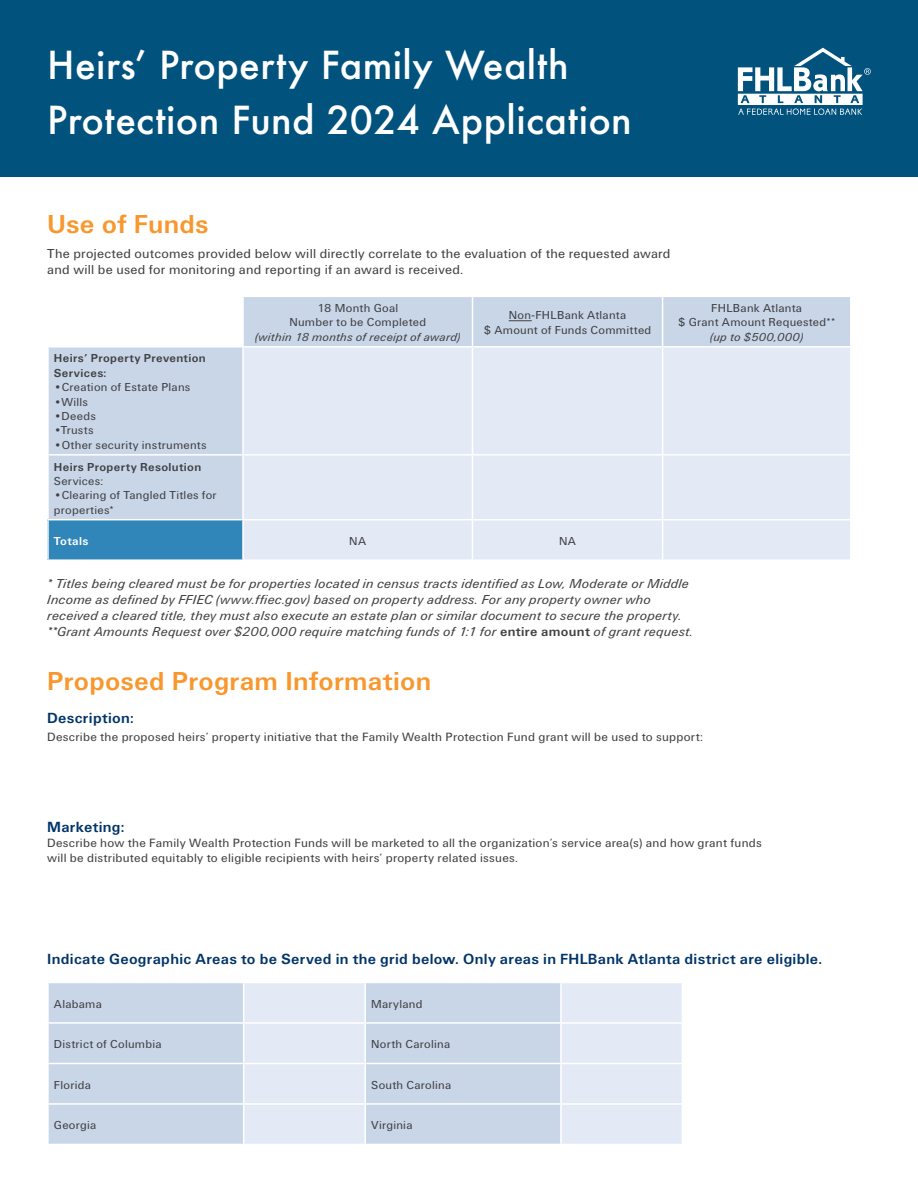
<style>
.page{position:relative;width:918px;height:1188px;background:#fff}
.page>*{position:absolute;margin:0;border:0;box-sizing:border-box;transform-origin:0 0}
.t1{font:500 37.5px/55.8px "Futura";letter-spacing:.01em;color:#fff}
.t2{font:700 27px "Unitus TEE";letter-spacing:.01em;color:#f8972d}
.t3{font:700 15.3px "Unitus TEE";letter-spacing:.02em;color:#003468}
.t4{font:italic 13.5px/16.2px "Unitus TEE";letter-spacing:.02em;color:#414042}
.t5{font:13.5px/16.2px "Unitus TEE";letter-spacing:.02em;color:#414042}
.t6{font:12.45px/15px "Unitus TEE";letter-spacing:.02em;color:#414042}
.t7{font:12px/14.4px "Unitus TEE";letter-spacing:.025em;color:#414042;text-align:center}
.t8{font:700 12px/14.4px "Unitus TEE";letter-spacing:.03em;color:#414042}
.t9{font:italic 12px "Unitus TEE";letter-spacing:.025em;color:#414042}
.t10{font:700 12px "Unitus TEE";letter-spacing:.03em;color:#fff}
.s1{font-weight:700;font-style:normal}
</style>
<div class="page">
<div style="left:0;top:0;width:918px;height:177px;background:#01527c"></div>
<svg style="left:738px;top:48px;width:133px;height:67px"></svg>
<svg style="left:49px;top:297px;width:801px;height:222px;fill:#c8d6e8"></svg>
<div style="left:244px;top:348px;width:606px;height:211px;background:#e3eaf6"></div>
<div style="left:48px;top:520px;width:195px;height:40px;background:#3085b9"></div>
<hr style="left:242px;top:297px;width:2px;height:49px;background:#fff">
<hr style="left:472px;top:297px;width:1px;height:49px;background:#fff">
<hr style="left:662px;top:297px;width:1px;height:49px;background:#fff">
<hr style="left:243px;top:346px;width:229px;height:2px;background:#fff">
<hr style="left:472px;top:346px;width:191px;height:2px;background:#fff">
<hr style="left:472px;top:348px;width:1px;height:106px;background:#fff">
<hr style="left:663px;top:346px;width:189px;height:2px;background:#fff">
<hr style="left:662px;top:348px;width:1px;height:106px;background:#fff">
<hr style="left:243px;top:454px;width:229px;height:2px;background:#fff">
<hr style="left:472px;top:454px;width:191px;height:2px;background:#fff">
<hr style="left:472px;top:456px;width:1px;height:63px;background:#fff">
<hr style="left:663px;top:454px;width:189px;height:2px;background:#fff">
<hr style="left:662px;top:456px;width:1px;height:63px;background:#fff">
<hr style="left:243px;top:519px;width:229px;height:1px;background:#fff">
<hr style="left:472px;top:519px;width:191px;height:1px;background:#fff">
<hr style="left:472px;top:520px;width:1px;height:39px;background:#fff">
<hr style="left:663px;top:519px;width:189px;height:1px;background:#fff">
<hr style="left:662px;top:520px;width:1px;height:39px;background:#fff">
<hr style="left:47px;top:520px;width:2px;height:39px;background:#fff">
<hr style="left:47px;top:346px;width:196px;height:2px;background:#fff">
<hr style="left:242px;top:348px;width:2px;height:106px;background:#fff">
<hr style="left:242px;top:456px;width:2px;height:63px;background:#fff">
<hr style="left:242px;top:520px;width:2px;height:39px;background:#fff">
<hr style="left:47px;top:454px;width:196px;height:2px;background:#fff">
<hr style="left:47px;top:559px;width:196px;height:2px;background:#fff">
<svg style="left:509px;top:320px;width:23px;height:1px"></svg>
<div style="left:49px;top:983px;width:194px;height:161px;background:#c8d6e8"></div>
<svg style="left:244px;top:983px;width:438px;height:161px;fill:#e3eaf6"></svg>
<hr style="left:244px;top:1022px;width:121px;height:2px;background:#fff">
<hr style="left:244px;top:1063px;width:121px;height:1px;background:#fff">
<hr style="left:244px;top:1103px;width:121px;height:2px;background:#fff">
<hr style="left:561px;top:1022px;width:122px;height:2px;background:#fff">
<hr style="left:561px;top:1063px;width:122px;height:1px;background:#fff">
<hr style="left:561px;top:1103px;width:122px;height:2px;background:#fff">
<hr style="left:47px;top:1022px;width:197px;height:2px;background:#fff">
<hr style="left:47px;top:1063px;width:197px;height:1px;background:#fff">
<hr style="left:47px;top:1103px;width:197px;height:2px;background:#fff">
<hr style="left:364px;top:983px;width:2px;height:39px;background:#fff">
<hr style="left:364px;top:1024px;width:2px;height:39px;background:#fff">
<hr style="left:364px;top:1064px;width:2px;height:39px;background:#fff">
<hr style="left:364px;top:1105px;width:2px;height:39px;background:#fff">
<hr style="left:560px;top:983px;width:2px;height:39px;background:#fff">
<hr style="left:560px;top:1024px;width:2px;height:39px;background:#fff">
<hr style="left:560px;top:1064px;width:2px;height:39px;background:#fff">
<hr style="left:560px;top:1105px;width:2px;height:39px;background:#fff">
<hr style="left:365px;top:1022px;width:196px;height:2px;background:#fff">
<hr style="left:365px;top:1063px;width:196px;height:1px;background:#fff">
<hr style="left:365px;top:1103px;width:196px;height:2px;background:#fff">
<h1 class="t1" style="left:47px;top:36px;width:586px">Heirs’ Property Family Wealth<br>Protection Fund 2024 Application</h1>
<h2 class="t2" style="left:47px;top:209px;width:163px">Use of Funds</h2>
<p class="t5" style="left:47px;top:245px;width:625px">The projected outcomes provided below will directly correlate to the evaluation of the requested award and will be used for monitoring and reporting if an award is received.</p>
<p class="t7" style="left:289px;top:301px;width:138px">18 Month Goal<br>Number to be Completed</p>
<p class="t9" style="left:255px;top:330px;width:207px">(within 18 months of receipt of award)</p>
<p class="t7" style="left:484px;top:308px;width:169px">Non-FHLBank Atlanta<br>$ Amount of Funds Committed</p>
<p class="t7" style="left:678px;top:301px;width:159px">FHLBank Atlanta<br>$ Grant Amount Requested**</p>
<p class="t9" style="left:710px;top:330px;width:94px">(up to $500,000)</p>
<p class="t8" style="left:54px;top:351px;width:153px">Heirs’ Property Prevention<br>Services:</p>
<p class="t7" style="left:54px;top:380px;width:138px">•Creation of Estate Plans</p>
<p class="t7" style="left:54px;top:395px;width:36px">•Wills</p>
<p class="t7" style="left:54px;top:409px;width:43px">•Deeds</p>
<p class="t7" style="left:54px;top:423px;width:41px">•Trusts</p>
<p class="t7" style="left:54px;top:438px;width:154px">•Other security instruments</p>
<p class="t8" style="left:54px;top:459px;width:149px">Heirs Property Resolution</p>
<p class="t7" style="left:54px;top:474px;width:51px">Services:</p>
<p class="t7" style="left:54px;top:488px;width:164px;text-align:left">•Clearing of Tangled Titles for properties*</p>
<p class="t10" style="left:54px;top:534px;width:36px">Totals</p>
<p class="t7" style="left:349px;top:534px;width:18px">NA</p>
<p class="t7" style="left:559px;top:534px;width:18px">NA</p>
<p class="t4" style="left:47px;top:575px;width:647px">* Titles being cleared must be for properties located in census tracts identified as Low, Moderate or Middle Income as defined by FFIEC (www.ffiec.gov) based on property address. For any property owner who received a cleared title, they must also execute an estate plan or similar document to secure the property. **Grant Amounts Request over $200,000 require matching funds of 1:1 for <span class="s1">entire amount</span> of grant request.</p>
<h2 class="t2" style="left:47px;top:666px;width:386px">Proposed Program Information</h2>
<p class="t3" style="left:47px;top:709px;width:88px">Description:</p>
<p class="t6" style="left:47px;top:730px;width:657px">Describe the proposed heirs’ property initiative that the Family Wealth Protection Fund grant will be used to support:</p>
<p class="t3" style="left:47px;top:818px;width:79px">Marketing:</p>
<p class="t6" style="left:47px;top:835px;width:716px">Describe how the Family Wealth Protection Funds will be marketed to all the organization’s service area(s) and how grant funds will be distributed equitably to eligible recipients with heirs’ property related issues.</p>
<p class="t3" style="left:47px;top:950px;width:776px">Indicate Geographic Areas to be Served in the grid below. Only areas in FHLBank Atlanta district are eligible.</p>
<p class="t7" style="left:54px;top:997px;width:49px">Alabama</p>
<p class="t7" style="left:371px;top:997px;width:53px">Maryland</p>
<p class="t7" style="left:54px;top:1037px;width:109px">District of Columbia</p>
<p class="t7" style="left:371px;top:1037px;width:81px">North Carolina</p>
<p class="t7" style="left:54px;top:1078px;width:39px">Florida</p>
<p class="t7" style="left:371px;top:1078px;width:82px">South Carolina</p>
<p class="t7" style="left:54px;top:1118px;width:44px">Georgia</p>
<p class="t7" style="left:371px;top:1118px;width:43px">Virginia</p>
</div>
